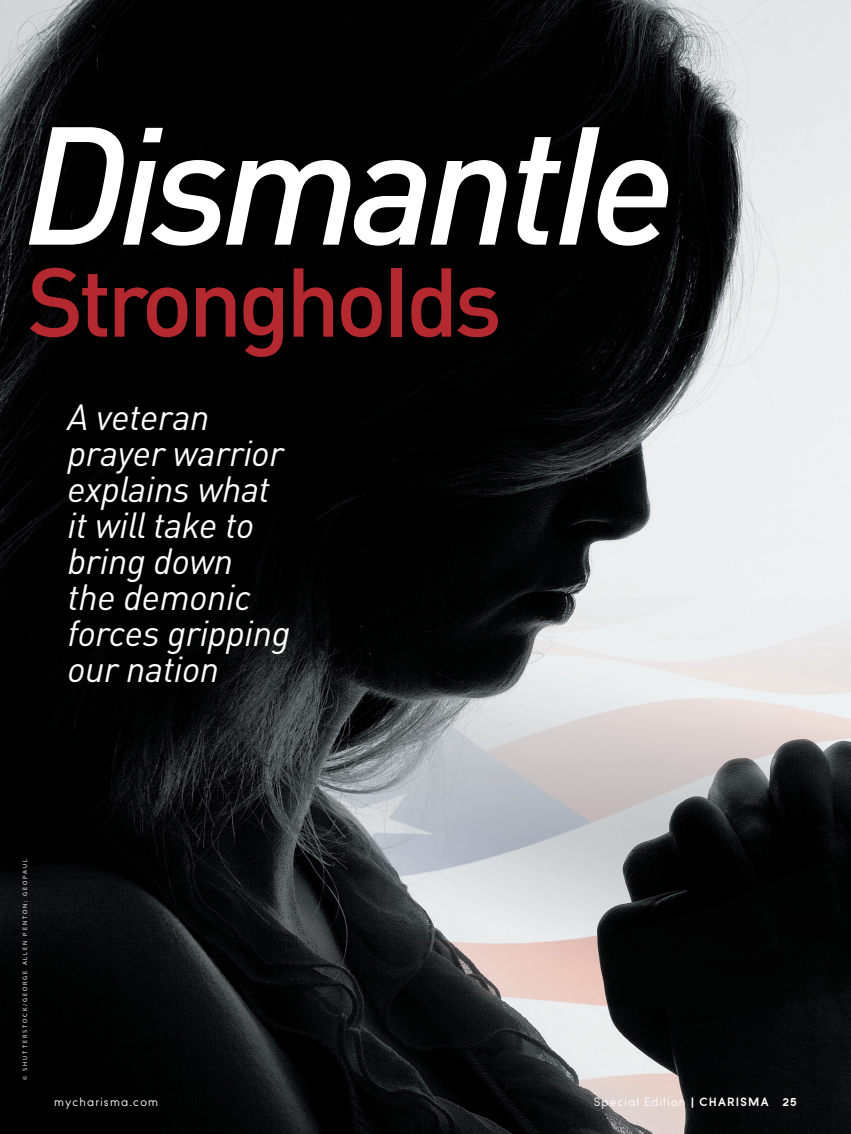
<style>
.page{position:relative;width:851px;height:1134px;background:#fff}
.page>*{position:absolute;margin:0;border:0;box-sizing:border-box;transform-origin:0 0}
.t1{font:italic 500 165px "DINOT";letter-spacing:-.05em;color:#fff}
.t2{font:500 96px "DINOT";letter-spacing:-.05em;color:#b4292f}
.t3{font:italic 36px/36px "DINOT";letter-spacing:-.01em;color:#fff}
.FOLIO-page_number{font:12px "Sofia";letter-spacing:.1em;color:#fff}
.FOLIO-website{font:12px "Sofia";letter-spacing:.1em;color:#fff}
.PHOTO-credit{font:6.3px "Myriad Pro";letter-spacing:.3em;color:#fff}
.s1{font-weight:700}
</style>
<div class="page">
<img style="left:0;top:0;width:850px;height:1134px">
<p class="t1" style="left:22px;top:81px;width:654px">DismantIe</p>
<p class="t2" style="left:27px;top:241px;width:476px">StronghoIds</p>
<p class="t3" style="left:68px;top:399px;width:224px">A veteran prayer warrior explains what it will take to bring down<br>the demonic forces gripping our nation</p>
<p class="PHOTO-credit" style="left:21px;top:1080px;width:222px;rotate:-90deg">© SHUTTERSTOCK/GEORGE ALLEN PENTON; GEOPAUL</p>
<p class="FOLIO-website" style="left:54px;top:1095px;width:106px">mycharisma.com</p>
<p class="FOLIO-page_number" style="left:594px;top:1096px;width:204px">Special Edition <span class="s1">| CHARISMA 25</span></p>
</div>
